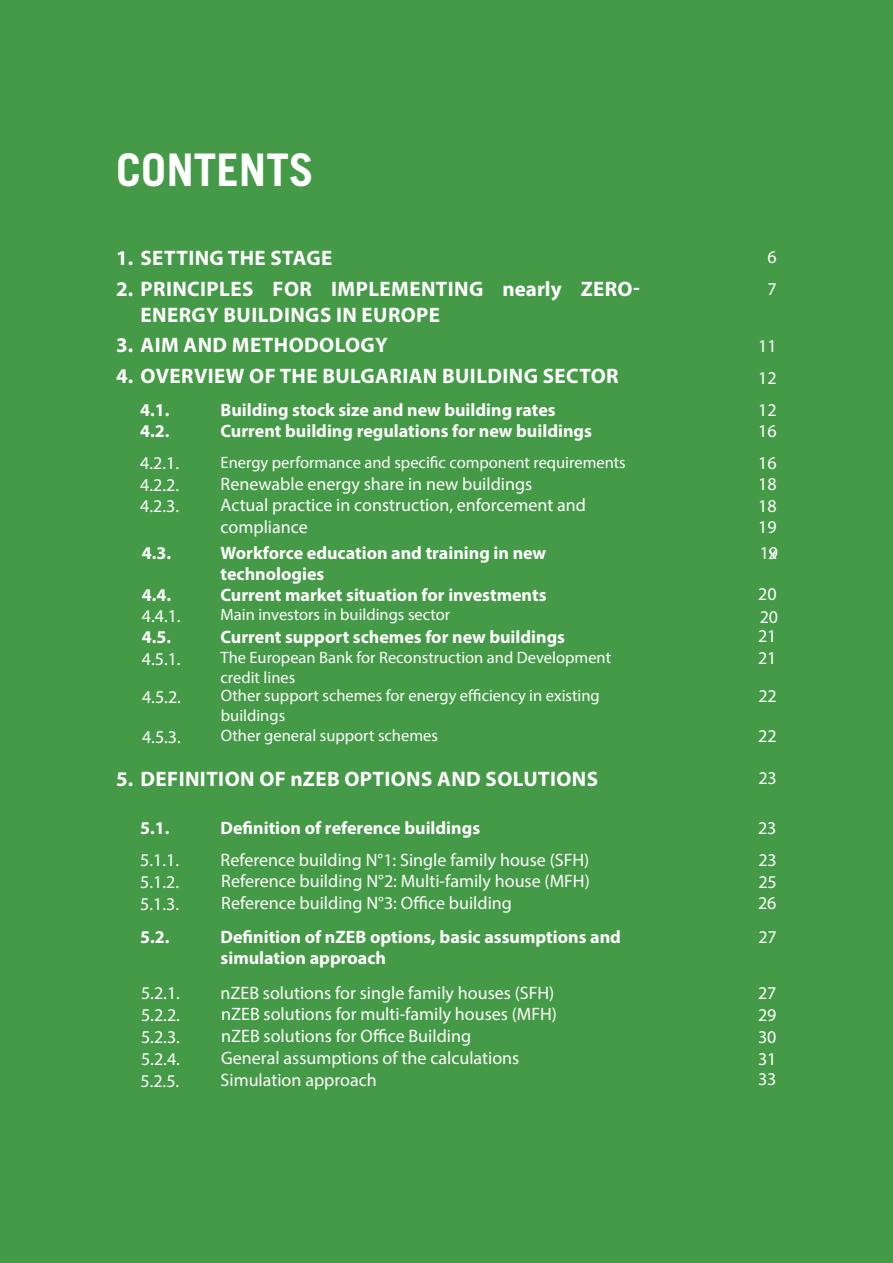
<style>
.page{position:relative;width:893px;height:1263px;background:#449a46}
.page>*{position:absolute;margin:0;border:0;box-sizing:border-box;transform-origin:0 0}
.t1{font:700 45px "Trade Gothic LT Std";color:#fff}
.t2{font:700 21px "Myriad Pro";letter-spacing:.02em;color:#fff}
.t3{font:18px/21.6px "Myriad Pro";color:#fff}
.t4{font:700 18px/21.6px "Myriad Pro";color:#fff}
.t5{font:16.5px/19.8px "Myriad Pro";color:#fff}
</style>
<div class="page">
<p class="t1" style="left:116px;top:142px;width:199px">CONTENTS</p>
<p class="t2" style="left:116px;top:244px;width:217px">1. SETTING THE STAGE</p>
<p class="t2" style="left:116px;top:276px;width:525px">2. PRINCIPLES FOR IMPLEMENTING nearly ZERO-</p>
<p class="t2" style="left:141px;top:301px;width:301px">ENERGY BUILDINGS IN EUROPE</p>
<p class="t2" style="left:116px;top:331px;width:273px">3. AIM AND METHODOLOGY</p>
<p class="t2" style="left:116px;top:362px;width:504px">4. OVERVIEW OF THE BULGARIAN BUILDING SECTOR</p>
<p class="t4" style="left:140px;top:399px;width:31px">4.1.</p>
<p class="t4" style="left:221px;top:399px;width:337px">Building stock size and new building rates</p>
<p class="t4" style="left:140px;top:419px;width:31px">4.2.</p>
<p class="t4" style="left:221px;top:419px;width:373px">Current building regulations for new buildings</p>
<p class="t3" style="left:140px;top:451px;width:40px">4.2.1.</p>
<p class="t3" style="left:140px;top:474px;width:40px">4.2.2.</p>
<p class="t3" style="left:767px;top:246px;width:11px">6</p>
<p class="t3" style="left:767px;top:278px;width:11px">7</p>
<p class="t3" style="left:758px;top:335px;width:20px">11</p>
<p class="t3" style="left:758px;top:367px;width:20px">12</p>
<p class="t3" style="left:758px;top:398px;width:20px">12</p>
<p class="t3" style="left:758px;top:420px;width:20px">16</p>
<p class="t3" style="left:758px;top:451px;width:20px">16</p>
<p class="t3" style="left:758px;top:473px;width:20px">18</p>
<p class="t3" style="left:758px;top:495px;width:20px">18</p>
<p class="t3" style="left:758px;top:516px;width:20px">19</p>
<p class="t3" style="left:768px;top:542px;width:10px">x</p>
<p class="t3" style="left:758px;top:583px;width:20px">20</p>
<p class="t5" style="left:221px;top:452px;width:407px">Energy performance and specific component requirements</p>
<p class="t3" style="left:221px;top:473px;width:313px">Renewable energy share in new buildings</p>
<p class="t3" style="left:140px;top:495px;width:40px">4.2.3.</p>
<p class="t3" style="left:221px;top:494px;width:367px">Actual practice in construction, enforcement and compliance</p>
<p class="t4" style="left:142px;top:541px;width:31px">4.3.</p>
<p class="t4" style="left:221px;top:541px;width:327px">Workforce education and training in new technologies</p>
<p class="t3" style="left:760px;top:541px;width:20px">19</p>
<p class="t4" style="left:142px;top:583px;width:31px">4.4.</p>
<p class="t4" style="left:221px;top:583px;width:327px">Current market situation for investments</p>
<p class="t3" style="left:142px;top:605px;width:40px">4.4.1.</p>
<p class="t5" style="left:221px;top:604px;width:231px">Main investors in buildings sector</p>
<p class="t3" style="left:760px;top:605px;width:20px">20</p>
<p class="t4" style="left:142px;top:625px;width:31px">4.5.</p>
<p class="t4" style="left:221px;top:625px;width:346px">Current support schemes for new buildings</p>
<p class="t3" style="left:758px;top:625px;width:20px">21</p>
<p class="t3" style="left:142px;top:648px;width:40px">4.5.1.</p>
<p class="t5" style="left:221px;top:647px;width:392px">The European Bank for Reconstruction and Development credit lines</p>
<p class="t3" style="left:758px;top:647px;width:20px">21</p>
<p class="t3" style="left:142px;top:686px;width:40px">4.5.2.</p>
<p class="t5" style="left:221px;top:686px;width:380px">Other support schemes for energy efficiency in existing buildings</p>
<p class="t3" style="left:758px;top:685px;width:20px">22</p>
<p class="t3" style="left:142px;top:726px;width:40px">4.5.3.</p>
<p class="t5" style="left:221px;top:725px;width:219px">Other general support schemes</p>
<p class="t3" style="left:758px;top:725px;width:20px">22</p>
<p class="t2" style="left:116px;top:765px;width:483px">5. DEFINITION OF nZEB OPTIONS AND SOLUTIONS</p>
<p class="t4" style="left:140px;top:817px;width:31px">5.1.</p>
<p class="t4" style="left:221px;top:817px;width:261px">Definition of reference buildings</p>
<p class="t3" style="left:140px;top:849px;width:40px">5.1.1.</p>
<p class="t3" style="left:140px;top:871px;width:40px">5.1.2.</p>
<p class="t3" style="left:221px;top:870px;width:370px">Reference building N°2: Multi-family house (MFH)</p>
<p class="t3" style="left:221px;top:849px;width:370px">Reference building N°1: Single family house (SFH)</p>
<p class="t3" style="left:140px;top:893px;width:40px">5.1.3.</p>
<p class="t3" style="left:221px;top:892px;width:292px">Reference building N°3: Office building</p>
<p class="t4" style="left:140px;top:925px;width:31px">5.2.</p>
<p class="t4" style="left:221px;top:925px;width:402px">Definition of nZEB options, basic assumptions and simulation approach</p>
<p class="t3" style="left:221px;top:1003px;width:337px">nZEB solutions for multi-family houses (MFH)</p>
<p class="t3" style="left:221px;top:981px;width:335px">nZEB solutions for single family houses (SFH)</p>
<p class="t3" style="left:221px;top:1025px;width:251px">nZEB solutions for Office Building</p>
<p class="t3" style="left:141px;top:981px;width:40px">5.2.1.</p>
<p class="t3" style="left:141px;top:1004px;width:40px">5.2.2.</p>
<p class="t3" style="left:141px;top:1026px;width:40px">5.2.3.</p>
<p class="t3" style="left:141px;top:1048px;width:40px">5.2.4.</p>
<p class="t3" style="left:221px;top:1047px;width:300px">General assumptions of the calculations</p>
<p class="t3" style="left:140px;top:1070px;width:40px">5.2.5.</p>
<p class="t3" style="left:221px;top:1069px;width:158px">Simulation approach</p>
<p class="t3" style="left:758px;top:767px;width:20px">23</p>
<p class="t3" style="left:758px;top:817px;width:20px">23</p>
<p class="t3" style="left:758px;top:849px;width:20px">23</p>
<p class="t3" style="left:758px;top:870px;width:20px">25</p>
<p class="t3" style="left:758px;top:892px;width:20px">26</p>
<p class="t3" style="left:758px;top:926px;width:20px">27</p>
<p class="t3" style="left:758px;top:981px;width:20px">27</p>
<p class="t3" style="left:758px;top:1004px;width:20px">29</p>
<p class="t3" style="left:758px;top:1026px;width:20px">30</p>
<p class="t3" style="left:758px;top:1048px;width:20px">31</p>
<p class="t3" style="left:758px;top:1068px;width:20px">33</p>
</div>
